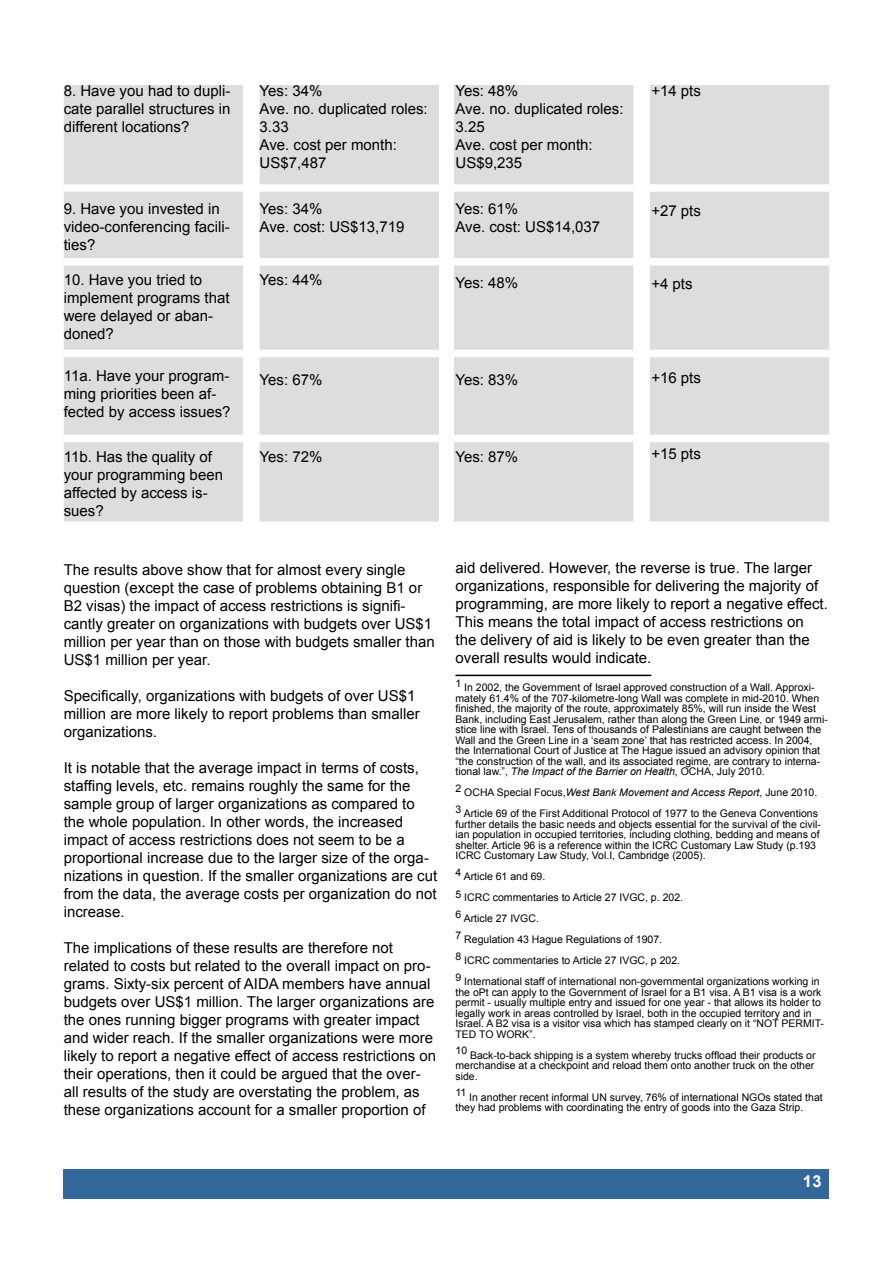
<style>
.page{position:relative;width:893px;height:1263px;background:#fff}
.page>*{position:absolute;margin:0;border:0;box-sizing:border-box;transform-origin:0 0}
.t1{font:700 16.5px "Arial";color:#fff}
.t2{font:15px/18px "Arial";color:#000}
.t3{font:10.5px/10.5px "Arial";color:#000}
.s1{font-style:italic}
</style>
<div class="page">
<div style="left:64px;top:85px;width:179px;height:437px;background:#dcddde"></div>
<div style="left:260px;top:85px;width:179px;height:437px;background:#dcddde"></div>
<div style="left:454px;top:85px;width:179px;height:437px;background:#dcddde"></div>
<div style="left:650px;top:85px;width:179px;height:437px;background:#dcddde"></div>
<div style="left:64px;top:1169px;width:765px;height:30px;background:#35689a"></div>
<div style="left:64px;top:184px;width:765px;height:8px;background:#fff"></div>
<div style="left:64px;top:258px;width:765px;height:7px;background:#fff"></div>
<div style="left:64px;top:350px;width:765px;height:7px;background:#fff"></div>
<div style="left:64px;top:435px;width:765px;height:7px;background:#fff"></div>
<hr style="left:455px;top:675px;width:196px;height:1px;background:#000">
<p class="t2" style="left:64px;top:82px;width:168px;text-align:justify">8. Have you had to dupli&shy;cate parallel structures in different locations?</p>
<p class="t2" style="left:260px;top:82px;width:170px">Yes: 34%<br>Ave. no. duplicated roles:<br>3.33<br>Ave. cost per month:<br>US$7,487</p>
<p class="t2" style="left:455px;top:82px;width:170px">Yes: 48%<br>Ave. no. duplicated roles:<br>3.25<br>Ave. cost per month:<br>US$9,235</p>
<p class="t2" style="left:651px;top:82px;width:51px">+14 pts</p>
<p class="t2" style="left:64px;top:199px;width:167px">9. Have you invested in video-conferencing facili&shy;ties?</p>
<p class="t2" style="left:260px;top:199px;width:146px">Yes: 34%<br>Ave. cost: US$13,719</p>
<p class="t2" style="left:455px;top:199px;width:146px">Yes: 61%<br>Ave. cost: US$14,037</p>
<p class="t2" style="left:651px;top:202px;width:51px">+27 pts</p>
<p class="t2" style="left:64px;top:271px;width:167px">10. Have you tried to implement programs that were delayed or aban&shy;doned?</p>
<p class="t2" style="left:260px;top:270px;width:64px">Yes: 44%</p>
<p class="t2" style="left:455px;top:273px;width:64px">Yes: 48%</p>
<p class="t2" style="left:651px;top:275px;width:43px">+4 pts</p>
<p class="t2" style="left:64px;top:367px;width:168px">11a. Have your program&shy;ming priorities been af&shy;fected by access issues?</p>
<p class="t2" style="left:260px;top:371px;width:64px">Yes: 67%</p>
<p class="t2" style="left:455px;top:371px;width:64px">Yes: 83%</p>
<p class="t2" style="left:651px;top:369px;width:51px">+16 pts</p>
<p class="t2" style="left:64px;top:448px;width:161px">11b. Has the quality of your programming been affected by access is&shy;sues?</p>
<p class="t2" style="left:260px;top:448px;width:64px">Yes: 72%</p>
<p class="t2" style="left:455px;top:448px;width:64px">Yes: 87%</p>
<p class="t2" style="left:651px;top:444px;width:51px">+15 pts</p>
<p class="t2" style="left:64px;top:561px;width:372px">The results above show that for almost every single question (except the case of problems obtaining B1 or B2 visas) the impact of access restrictions is signifi&shy;cantly greater on organizations with budgets over US$1 million per year than on those with budgets smaller than US$1 million per year.</p>
<p class="t2" style="left:64px;top:687px;width:357px">Specifically, organizations with budgets of over US$1 million are more likely to report problems than smaller organizations.</p>
<p class="t2" style="left:64px;top:759px;width:375px">It is notable that the average impact in terms of costs, staffing levels, etc. remains roughly the same for the sample group of larger organizations as compared to the whole population. In other words, the increased impact of access restrictions does not seem to be a proportional increase due to the larger size of the orga&shy;nizations in question. If the smaller organizations are cut from the data, the average costs per organization do not increase.</p>
<p class="t2" style="left:64px;top:939px;width:374px">The implications of these results are therefore not related to costs but related to the overall impact on pro&shy;grams. Sixty-six percent of AIDA members have annual budgets over US$1 million. The larger organizations are the ones running bigger programs with greater impact and wider reach. If the smaller organizations were more likely to report a negative effect of access restrictions on their operations, then it could be argued that the over&shy;all results of the study are overstating the problem, as these organizations account for a smaller proportion of</p>
<p class="t2" style="left:455px;top:559px;width:374px">aid delivered. However, the reverse is true. The larger organizations, responsible for delivering the majority of programming, are more likely to report a negative effect.<br>This means the total impact of access restrictions on the delivery of aid is likely to be even greater than the overall results would indicate.</p>
<p class="t3" style="left:455px;top:683px;width:374px">1 In 2002, the Government of Israel approved construction of a Wall. Approxi&shy;mately 61.4% of the 707-kilometre-long Wall was complete in mid-2010. When finished, the majority of the route, approximately 85%, will run inside the West Bank, including East Jerusalem, rather than along the Green Line, or 1949 armi&shy;stice line with Israel. Tens of thousands of Palestinians are caught between the Wall and the Green Line in a ‘seam zone’ that has restricted access. In 2004, the International Court of Justice at The Hague issued an advisory opinion that “the construction of the wall, and its associated regime, are contrary to interna&shy;tional law.”, <span class="s1">The Impact of the Barrier on Health</span>, OCHA, July 2010.</p>
<p class="t3" style="left:455px;top:782px;width:364px;line-height:21px">2 OCHA Special Focus,<span class="s1">West Bank Movement and Access Report</span>, June 2010.<br>3 Article 69 of the First Additional Protocol of 1977 to the Geneva Conventions</p>
<p class="t3" style="left:455px;top:819px;width:367px">further details the basic needs and objects essential for the survival of the civil&shy;ian population in occupied territories, including clothing, bedding and means of shelter. Article 96 is a reference within the ICRC Customary Law Study (p.193<br>ICRC Customary Law Study, Vol.I, Cambridge (2005).</p>
<p class="t3" style="left:455px;top:866px;width:365px;line-height:21px">4 Article 61 and 69.<br>5 ICRC commentaries to Article 27 IVGC, p. 202.<br>6 Article 27 IVGC.<br>7 Regulation 43 Hague Regulations of 1907.<br>8 ICRC commentaries to Article 27 IVGC, p 202.<br>9 International staff of international non-governmental organizations working in</p>
<p class="t3" style="left:455px;top:987px;width:370px">the oPt can apply to the Government of Israel for a B1 visa. A B1 visa is a work permit - usually multiple entry and issued for one year - that allows its holder to legally work in areas controlled by Israel, both in the occupied territory and in Israel. A B2 visa is a visitor visa which has stamped clearly on it “NOT PERMIT-TED TO WORK”.</p>
<p class="t3" style="left:455px;top:1050px;width:362px;text-align:justify">10 Back-to-back shipping is a system whereby trucks offload their products or merchandise at a checkpoint and reload them onto another truck on the other side.</p>
<p class="t3" style="left:455px;top:1092px;width:369px">11 In another recent informal UN survey, 76% of international NGOs stated that they had problems with coordinating the entry of goods into the Gaza Strip.</p>
<p class="t1" style="left:803px;top:1170px;width:20px">13</p>
</div>
